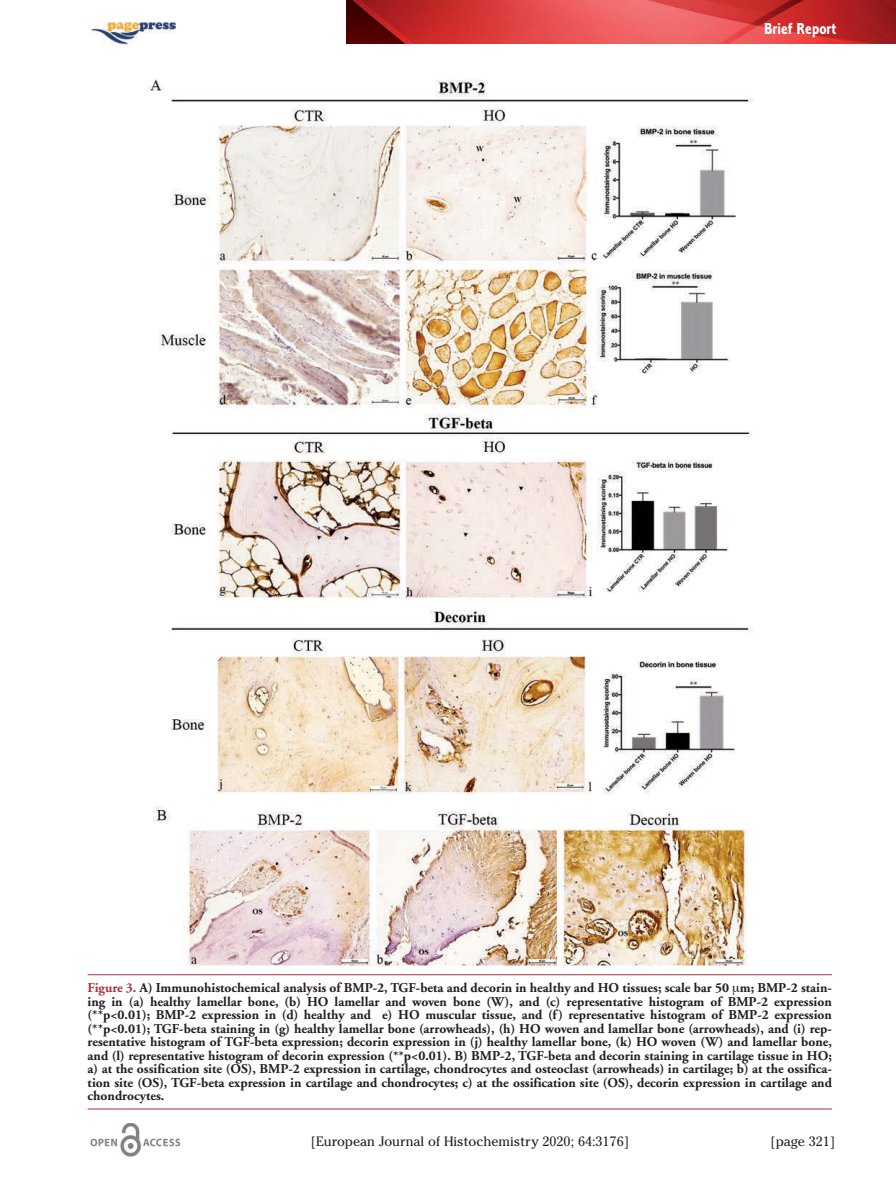
<style>
.page{position:relative;width:896px;height:1190px;background:#fff}
.page>*{position:absolute;margin:0;border:0;box-sizing:border-box;transform-origin:0 0}
.t1{font:16.5px "Corinthian Bold Condensed Plain";color:#fff}
.t2{font:700 13.5px/13.5px "Adobe Garamond";color:#231f20;text-align:justify}
.t3{font:13.5px "Cheltenham";color:#231f20}
.s1{color:#aa323f}
</style>
<div class="page">
<svg style="left:346px;top:0;width:550px;height:44px;background:#cc3c3d"></svg>
<img style="left:91px;top:21px;width:84px;height:24px">
<hr style="left:88px;top:974px;width:744px;height:1px;background:#aa323f">
<hr style="left:88px;top:1108px;width:744px;height:1px;background:#aa323f">
<img style="left:148px;top:79px;width:605px;height:887px">
<img style="left:90px;top:1123px;width:91px;height:34px">
<p class="t1" style="left:764px;top:23px;width:74px">Brief Report</p>
<p class="t2" style="left:88px;top:982px;width:746px"><span class="s1">Figure 3.</span> A) Immunohistochemical analysis of BMP-2, TGF-beta and decorin in healthy and HO tissues; scale bar 50 m; BMP-2 stain&shy;ing in (a) healthy lamellar bone, (b) HO lamellar and woven bone (W), and (c) representative histogram of BMP-2 expression (**p&lt;0.01); BMP-2 expression in (d) healthy and e) HO muscular tissue, and (f) representative histogram of BMP-2 expression (**p&lt;0.01); TGF-beta staining in (g) healthy lamellar bone (arrowheads), (h) HO woven and lamellar bone (arrowheads), and (i) rep&shy;resentative histogram of TGF-beta expression; decorin expression in (j) healthy lamellar bone, (k) HO woven (W) and lamellar bone, and (l) representative histogram of decorin expression (**p&lt;0.01). B) BMP-2, TGF-beta and decorin staining in cartilage tissue in HO; a) at the ossification site (OS), BMP-2 expression in cartilage, chondrocytes and osteoclast (arrowheads) in cartilage; b) at the ossifica&shy;tion site (OS), TGF-beta expression in cartilage and chondrocytes; c) at the ossification site (OS), decorin expression in cartilage and chondrocytes.</p>
<p class="t3" style="left:311px;top:1133px;width:320px">[European Journal of Histochemistry 2020; 64:3176]</p>
<p class="t3" style="left:770px;top:1133px;width:66px">[page 321]</p>
</div>
